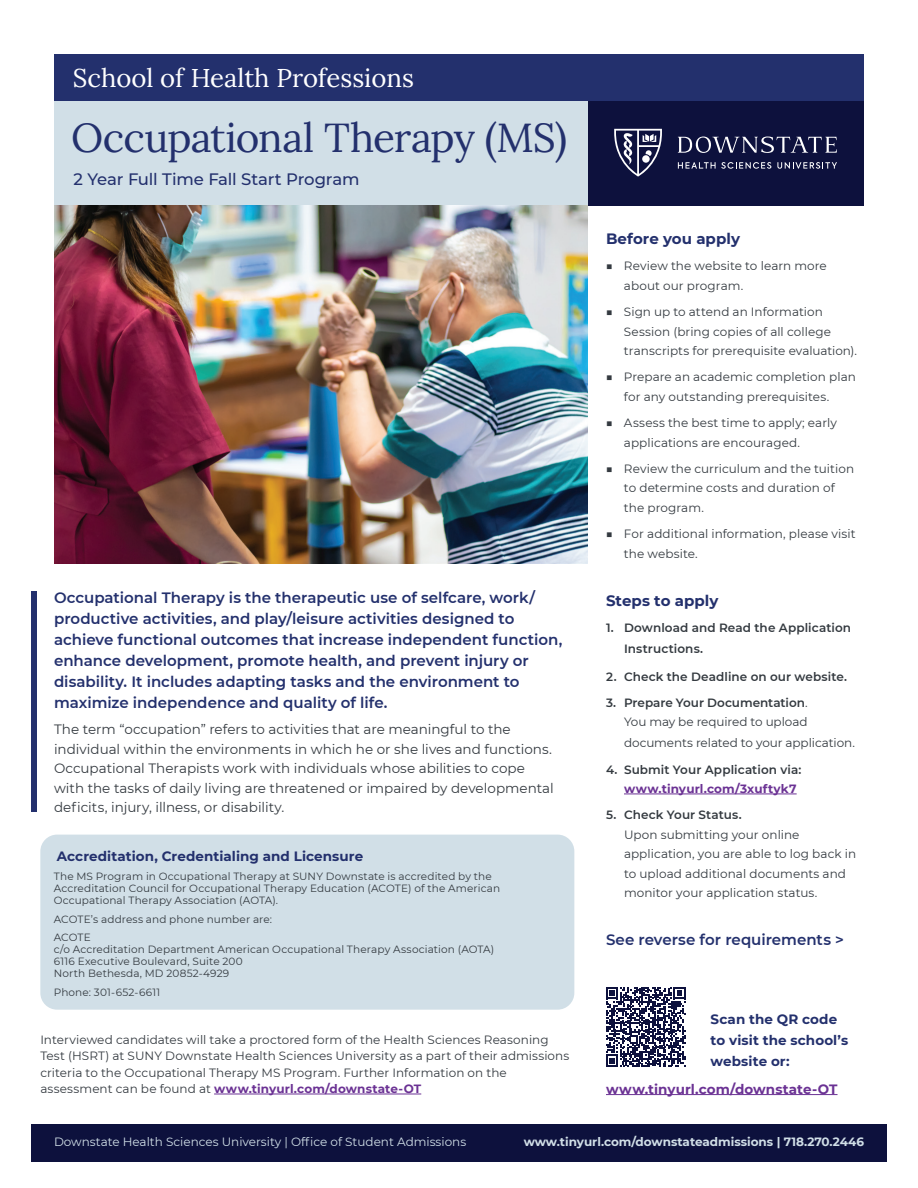
<style>
.page{position:relative;width:918px;height:1188px;background:#fff}
.page>*{position:absolute;margin:0;border:0;box-sizing:border-box;transform-origin:0 0}
.t1{font:40.5px "Lora";letter-spacing:-.025em;color:#23306d}
.t2{font:25.8px "Lora";color:#fff}
.t3{font:500 16.5px "Montserrat";letter-spacing:-.015em;color:#23306d}
.t4{font:600 15px/21px "Montserrat";color:#23306d}
.t5{font:700 15px "Montserrat";letter-spacing:.005em;color:#23306d}
.t6{font:13.5px/19.5px "Montserrat";color:#343a40}
.t7{font:700 13.5px/21px "Montserrat";letter-spacing:.005em;color:#23306d}
.t8{font:700 13.5px "Montserrat";letter-spacing:.005em;color:#6b3294}
.t9{font:12px/19.5px "Montserrat";letter-spacing:.005em;color:#343a40}
.t10{font:600 12px/21px "Montserrat";letter-spacing:.01em;color:#343a40}
.t11{font:12px "Montserrat";color:#d1dfe7}
.t12{font:700 12px "Montserrat";color:#d1dfe7}
.t13{font:700 12px "Montserrat";letter-spacing:.01em;color:#6b3294}
.t14{font:10.5px/12px "Montserrat";letter-spacing:.01em;color:#343a40}
.s1{font-weight:700;color:#6b3294}
.s2{font-weight:400}
</style>
<div class="page">
<div style="left:588px;top:100px;width:276px;height:106px;background:#0d113d"></div>
<div style="left:54px;top:100px;width:534px;height:106px;background:#d1dfe7"></div>
<img style="left:54px;top:206px;width:534px;height:358px">
<div style="left:54px;top:54px;width:810px;height:46px;background:#23306d"></div>
<div style="left:31px;top:1124px;width:856px;height:37px;background:#0d113d"></div>
<svg style="left:614px;top:129px;width:48px;height:48px"></svg>
<svg style="left:678px;top:137px;width:159px;height:16px"></svg>
<svg style="left:678px;top:162px;width:93px;height:7px"></svg>
<svg style="left:777px;top:162px;width:60px;height:7px"></svg>
<hr style="left:624px;top:794px;width:173px;height:1px;background:#6b3294">
<svg style="left:606px;top:987px;width:80px;height:80px"></svg>
<hr style="left:606px;top:1094px;width:232px;height:1px;background:#6b3294">
<div style="left:31px;top:591px;width:6px;height:221px;background:#23306d"></div>
<div style="left:40px;top:835px;width:534px;height:175px;background:#d1dfe7;border-radius:17px"></div>
<hr style="left:214px;top:1094px;width:207px;height:1px;background:#6b3294">
<h2 class="t2" style="left:73px;top:58px;width:343px">School of Health Professions</h2>
<h1 class="t1" style="left:71px;top:107px;width:497px">Occupational Therapy (MS)</h1>
<h3 class="t3" style="left:74px;top:168px;width:288px">2 Year Full Time Fall Start Program</h3>
<p class="t4" style="left:54px;top:587px;width:510px">Occupational Therapy is the therapeutic use of selfcare, work/ productive activities, and play/leisure activities designed to achieve functional outcomes that increase independent function, enhance development, promote health, and prevent injury or disability. It includes adapting tasks and the environment to maximize independence and quality of life.</p>
<p class="t6" style="left:54px;top:719px;width:501px">The term “occupation” refers to activities that are meaningful to the individual within the environments in which he or she lives and functions.<br>Occupational Therapists work with individuals whose abilities to cope with the tasks of daily living are threatened or impaired by developmental deficits, injury, illness, or disability.</p>
<p class="t7" style="left:57px;top:845px;width:308px">Accreditation, Credentialing and Licensure</p>
<p class="t14" style="left:54px;top:870px;width:448px">The MS Program in Occupational Therapy at SUNY Downstate is accredited by the<br>Accreditation Council for Occupational Therapy Education (ACOTE) of the American<br>Occupational Therapy Association (AOTA).</p>
<p class="t14" style="left:54px;top:909px;width:220px;line-height:18.8px">ACOTE’s address and phone number are:<br>ACOTE</p>
<p class="t14" style="left:54px;top:943px;width:442px">c/o Accreditation Department American Occupational Therapy Association (AOTA)<br>6116 Executive Boulevard, Suite 200<br>North Bethesda, MD 20852-4929</p>
<p class="t14" style="left:54px;top:986px;width:108px">Phone: 301-652-6611</p>
<p class="t9" style="left:40px;top:1031px;width:531px;line-height:16.5px">Interviewed candidates will take a proctored form of the Health Sciences Reasoning Test (HSRT) at SUNY Downstate Health Sciences University as a part of their admissions criteria to the Occupational Therapy MS Program. Further Information on the assessment can be found at <span class="s1">www.tinyurl.com/downstate-OT</span></p>
<p class="t5" style="left:606px;top:228px;width:136px">Before you apply</p>
<p class="t9" style="left:624px;top:256px;width:204px;text-indent:-18px">■ Review the website to learn more about our program.</p>
<p class="t9" style="left:624px;top:302px;width:234px;text-indent:-18px">■ Sign up to attend an Information<br>Session (bring copies of all college transcripts for prerequisite evaluation).</p>
<p class="t9" style="left:624px;top:367px;width:233px;text-indent:-18px">■ Prepare an academic completion plan for any outstanding prerequisites.</p>
<p class="t9" style="left:624px;top:413px;width:215px;text-indent:-18px">■ Assess the best time to apply; early applications are encouraged.</p>
<p class="t9" style="left:624px;top:458px;width:232px;text-indent:-18px">■ Review the curriculum and the tuition to determine costs and duration of the program.</p>
<p class="t9" style="left:624px;top:524px;width:233px;text-indent:-18px">■ For additional information, please visit the website.</p>
<p class="t5" style="left:606px;top:589px;width:114px">Steps to apply</p>
<p class="t10" style="left:624px;top:616px;width:229px;text-indent:-18px">1. Download and Read the Application<br>Instructions.</p>
<p class="t10" style="left:606px;top:665px;width:243px">2. Check the Deadline on our website.</p>
<p class="t10" style="left:606px;top:692px;width:203px;line-height:19.5px;text-align:right">3. Prepare Your Documentation<span class="s2">.<br>You may be required to upload</span></p>
<p class="t9" style="left:624px;top:733px;width:232px">documents related to your application.</p>
<p class="t10" style="left:606px;top:758px;width:197px">4. Submit Your Application via:</p>
<p class="t13" style="left:624px;top:780px;width:174px">www.tinyurl.com/3xuftyk7</p>
<p class="t10" style="left:606px;top:804px;width:137px">5. Check Your Status.</p>
<p class="t9" style="left:624px;top:824px;width:234px">Upon submitting your online application, you are able to log back in to upload additional documents and monitor your application status.</p>
<p class="t4" style="left:606px;top:929px;width:240px">See reverse for requirements &gt;</p>
<p class="t7" style="left:711px;top:1008px;width:139px">Scan the QR code to visit the school’s website or:</p>
<p class="t8" style="left:606px;top:1079px;width:233px">www.tinyurl.com/downstate-OT</p>
<p class="t11" style="left:54px;top:1133px;width:414px">Downstate Health Sciences University | Office of Student Admissions</p>
<p class="t12" style="left:524px;top:1133px;width:342px">www.tinyurl.com/downstateadmissions | 718.270.2446</p>
</div>
